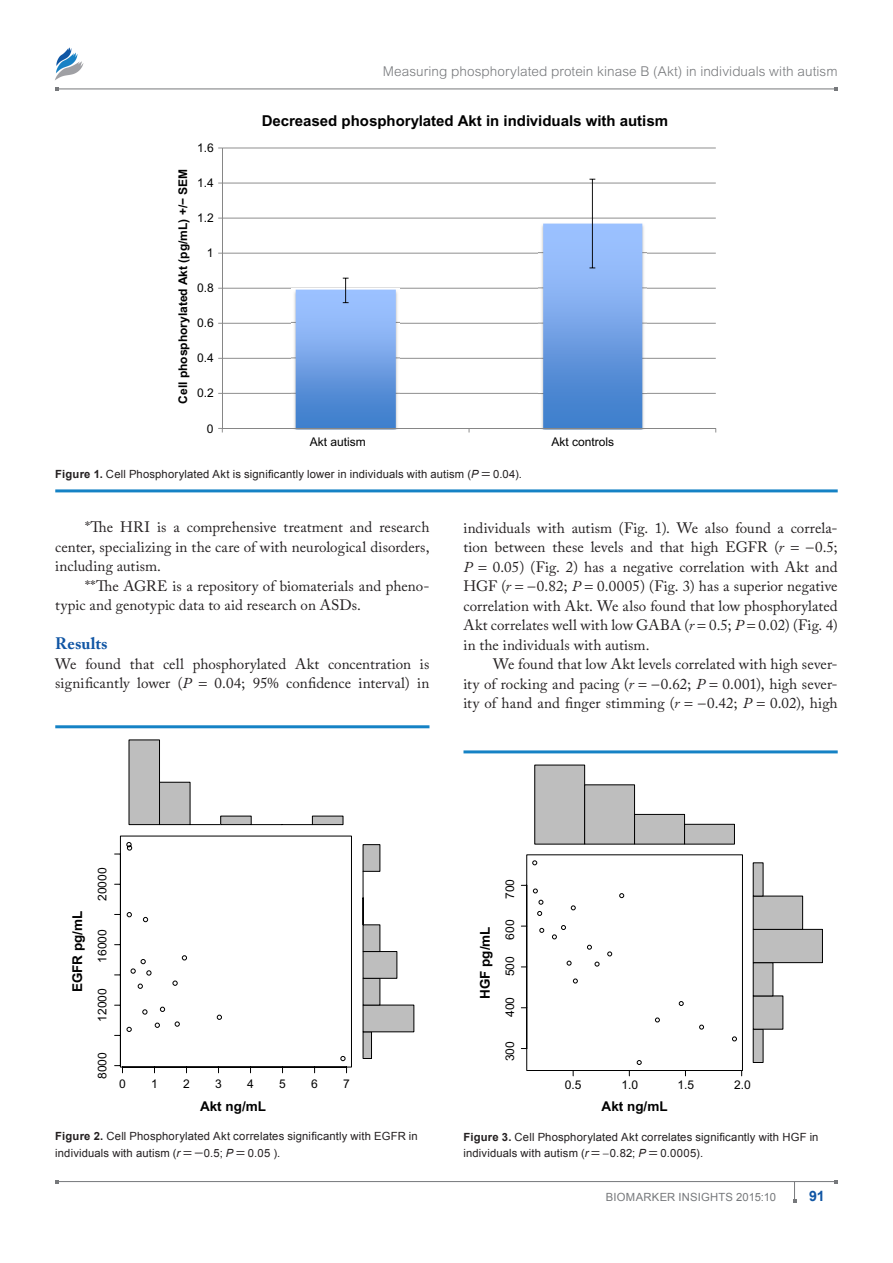
<style>
.page{position:relative;width:893px;height:1263px;background:#fff}
.page>*{position:absolute;margin:0;border:0;box-sizing:border-box;transform-origin:0 0}
.t1{font:700 16.5px "Adobe Caslon Pro";color:#1055a4}
.TxF{font:15px/19.5px "Adobe Caslon Pro";letter-spacing:.005em;color:#231f20}
.Tx{font:15px/19.5px "Adobe Caslon Pro";letter-spacing:.005em;color:#231f20;text-align:justify}
.t2{font:700 15px "Arial";color:#000}
.TxF-2{font:italic 15px "Adobe Caslon Pro";color:#231f20}
.RunF-folio{font:700 14.25px "Arial";color:#1055a4}
.RunH{font:300 13.5px "Arial MT Std";letter-spacing:.005em;color:#76787b}
.t3{font:700 13.5px "Arial";color:#000}
.t4{font:12px "Arial";color:#000}
.t5{font:700 12px "Arial";color:#000}
.FigC{font:11.25px/16.5px "Arial";letter-spacing:.015em;color:#231f20}
.RunF{font:11.25px "Arial";letter-spacing:.015em;color:#76787b}
.s1{font-weight:700}
.s2{font-style:italic}
</style>
<div class="page">
<hr style="left:57px;top:89px;width:779px;height:1px;background:#76787b">
<hr style="left:57px;top:1181px;width:779px;height:1px;background:#76787b">
<img style="left:55px;top:47px;width:29px;height:33px">
<svg style="left:793px;top:1182px;width:3px;height:20px"></svg>
<hr style="left:55px;top:489px;width:783px;height:3px;background:#1582c5">
<hr style="left:222px;top:393px;width:494px;height:1px;background:#868686">
<hr style="left:222px;top:358px;width:494px;height:1px;background:#868686">
<hr style="left:222px;top:323px;width:494px;height:1px;background:#868686">
<hr style="left:222px;top:288px;width:494px;height:1px;background:#868686">
<hr style="left:222px;top:253px;width:494px;height:1px;background:#868686">
<hr style="left:222px;top:218px;width:494px;height:1px;background:#868686">
<hr style="left:222px;top:183px;width:494px;height:1px;background:#868686">
<hr style="left:222px;top:148px;width:494px;height:1px;background:#868686">
<img style="left:292px;top:288px;width:108px;height:142px">
<img style="left:538px;top:222px;width:109px;height:208px">
<svg style="left:343px;top:278px;width:6px;height:25px"></svg>
<hr style="left:592px;top:179px;width:1px;height:89px;background:#000">
<hr style="left:222px;top:148px;width:1px;height:280px;background:#868686">
<hr style="left:222px;top:428px;width:494px;height:1px;background:#868686">
<hr style="left:55px;top:725px;width:374px;height:3px;background:#1582c5">
<svg style="left:114px;top:835px;width:238px;height:238px"></svg>
<div style="left:129px;top:739px;width:31px;height:86px;background:#bebebe;border:1px solid #000"></div>
<svg style="left:159px;top:781px;width:154px;height:44px"></svg>
<div style="left:312px;top:816px;width:31px;height:9px;background:#bebebe;border:1px solid #000"></div>
<div style="left:363px;top:1031px;width:9px;height:28px;background:#bebebe;border:1px solid #000"></div>
<div style="left:363px;top:1005px;width:51px;height:27px;background:#bebebe"></div>
<div style="left:363px;top:978px;width:17px;height:27px;background:#bebebe"></div>
<div style="left:363px;top:951px;width:34px;height:28px;background:#bebebe;border:1px solid #000"></div>
<svg style="left:362px;top:870px;width:19px;height:82px"></svg>
<div style="left:363px;top:844px;width:17px;height:28px;background:#bebebe;border:1px solid #000"></div>
<hr style="left:463px;top:750px;width:375px;height:3px;background:#1582c5">
<svg style="left:521px;top:854px;width:222px;height:222px"></svg>
<div style="left:534px;top:765px;width:51px;height:79px;background:#bebebe;border:1px solid #000"></div>
<div style="left:584px;top:784px;width:51px;height:60px;background:#bebebe;border:1px solid #000"></div>
<div style="left:634px;top:814px;width:51px;height:30px;background:#bebebe;border:1px solid #000"></div>
<div style="left:684px;top:824px;width:51px;height:20px;background:#bebebe;border:1px solid #000"></div>
<div style="left:753px;top:1029px;width:10px;height:34px;background:#bebebe;border:1px solid #000"></div>
<div style="left:753px;top:995px;width:30px;height:34px;background:#bebebe;border:1px solid #000"></div>
<div style="left:753px;top:962px;width:20px;height:34px;background:#bebebe;border:1px solid #000"></div>
<div style="left:753px;top:929px;width:70px;height:34px;background:#bebebe;border:1px solid #000"></div>
<div style="left:753px;top:896px;width:50px;height:34px;background:#bebebe;border:1px solid #000"></div>
<div style="left:753px;top:862px;width:10px;height:34px;background:#bebebe;border:1px solid #000"></div>
<p class="RunH" style="left:383px;top:63px;width:456px">Measuring phosphorylated protein kinase B (Akt) in individuals with autism</p>
<p class="t5" style="left:176px;top:404px;width:236px;rotate:-90deg">Cell phosphorylated Akt (pg/mL) +/− SEM</p>
<p class="t4" style="left:197px;top:141px;width:18px">1.6</p>
<p class="t4" style="left:197px;top:176px;width:18px">1.4</p>
<p class="t4" style="left:197px;top:211px;width:18px">1.2</p>
<p class="t4" style="left:207px;top:246px;width:8px">1</p>
<p class="t4" style="left:197px;top:281px;width:18px">0.8</p>
<p class="t4" style="left:197px;top:316px;width:18px">0.6</p>
<p class="t4" style="left:197px;top:351px;width:18px">0.4</p>
<p class="t4" style="left:197px;top:386px;width:18px">0.2</p>
<p class="t4" style="left:207px;top:421px;width:8px">0</p>
<p class="t2" style="left:262px;top:111px;width:408px">Decreased phosphorylated Akt in individuals with autism</p>
<p class="t4" style="left:310px;top:434px;width:58px">Akt autism</p>
<p class="t4" style="left:551px;top:434px;width:64px">Akt controls</p>
<p class="FigC" style="left:55px;top:466px;width:425px"><span class="s1">Figure 1.</span> Cell Phosphorylated Akt is significantly lower in individuals with autism (<span class="s2">P</span></p>
<p class="FigC" style="left:493px;top:466px;width:31px">0.04).</p>
<p class="Tx" style="left:55px;top:517px;width:376px;text-indent:30px">*The HRI is a comprehensive treatment and research center, specializing in the care of with neurological disorders, including autism.</p>
<p class="Tx" style="left:55px;top:576px;width:376px;text-indent:30px">**The AGRE is a repository of biomaterials and pheno&shy;typic and genotypic data to aid research on ASDs.</p>
<h1 class="t1" style="left:55px;top:634px;width:54px">Results</h1>
<p class="TxF" style="left:55px;top:654px;width:376px">We found that cell phosphorylated Akt concentration is significantly lower (<span class="s2">P</span></p>
<p class="TxF" style="left:214px;top:673px;width:216px">0.04; 95% confidence interval) in</p>
<p class="TxF" style="left:463px;top:518px;width:376px">individuals with autism (Fig. 1). We also found a correla&shy;tion between these levels and that high EGFR (<span class="s2">r</span></p>
<p class="TxF" style="left:806px;top:537px;width:33px">−0.5;</p>
<p class="TxF" style="left:463px;top:557px;width:376px;text-align:justify;text-indent:29px">0.05) (Fig. 2) has a negative correlation with Akt and HGF (<span class="s2">r</span> −0.82; <span class="s2">P</span> 0.0005) (Fig. 3) has a superior negative correlation with Akt. We also found that low phosphorylated Akt correlates well with low GABA (<span class="s2">r</span> 0.5; <span class="s2">P</span> 0.02) (Fig. 4) in the individuals with autism.</p>
<p class="Tx" style="left:463px;top:654px;width:376px;text-indent:30px">We found that low Akt levels correlated with high sever&shy;ity of rocking and pacing (<span class="s2">r</span> −0.62; <span class="s2">P</span> 0.001), high sever&shy;ity of hand and finger stimming (<span class="s2">r</span> −0.42; <span class="s2">P</span> 0.02), high</p>
<p class="TxF-2" style="left:463px;top:558px;width:10px">P</p>
<p class="t3" style="left:69px;top:992px;width:83px;rotate:-90deg">EGFR pg/mL</p>
<p class="t4" style="left:96px;top:901px;width:35px;rotate:-90deg">20000</p>
<p class="t4" style="left:96px;top:962px;width:35px;rotate:-90deg">16000</p>
<p class="t4" style="left:96px;top:1022px;width:35px;rotate:-90deg">12000</p>
<p class="t4" style="left:96px;top:1079px;width:28px;rotate:-90deg">8000</p>
<p class="t4" style="left:119px;top:1077px;width:8px">0</p>
<p class="t4" style="left:151px;top:1077px;width:8px">1</p>
<p class="t4" style="left:183px;top:1077px;width:8px">2</p>
<p class="t4" style="left:215px;top:1077px;width:8px">3</p>
<p class="t4" style="left:247px;top:1077px;width:8px">4</p>
<p class="t4" style="left:311px;top:1077px;width:8px">6</p>
<p class="t4" style="left:279px;top:1077px;width:8px">5</p>
<p class="t4" style="left:343px;top:1077px;width:8px">7</p>
<p class="t3" style="left:200px;top:1098px;width:68px">Akt ng/mL</p>
<p class="FigC" style="left:55px;top:1128px;width:364px"><span class="s1">Figure 2.</span> Cell Phosphorylated Akt correlates significantly with EGFR in individuals with autism (<span class="s2">r</span> −0.5; <span class="s2">P</span></p>
<p class="FigC" style="left:248px;top:1145px;width:34px">0.05 ).</p>
<p class="t3" style="left:477px;top:999px;width:74px;rotate:-90deg">HGF pg/mL</p>
<p class="t4" style="left:503px;top:899px;width:22px;rotate:-90deg">700</p>
<p class="t4" style="left:503px;top:940px;width:22px;rotate:-90deg">600</p>
<p class="t4" style="left:503px;top:976px;width:22px;rotate:-90deg">500</p>
<p class="t4" style="left:503px;top:1017px;width:22px;rotate:-90deg">400</p>
<p class="t4" style="left:503px;top:1061px;width:22px;rotate:-90deg">300</p>
<p class="t4" style="left:565px;top:1078px;width:18px">0.5</p>
<p class="t4" style="left:621px;top:1078px;width:18px">1.0</p>
<p class="t3" style="left:602px;top:1098px;width:68px">Akt ng/mL</p>
<p class="t4" style="left:678px;top:1078px;width:18px">1.5</p>
<p class="t4" style="left:734px;top:1078px;width:18px">2.0</p>
<p class="FigC" style="left:463px;top:1129px;width:357px"><span class="s1">Figure 3.</span> Cell Phosphorylated Akt correlates significantly with HGF in individuals with autism (<span class="s2">r</span></p>
<p class="FigC" style="left:610px;top:1145px;width:38px">0.82; <span class="s2">P</span></p>
<p class="FigC" style="left:661px;top:1145px;width:44px">0.0005).</p>
<p class="RunF" style="left:606px;top:1189px;width:172px">Biomarker I nsights 2015:10</p>
<p class="RunF-folio" style="left:809px;top:1186px;width:17px">91</p>
</div>
